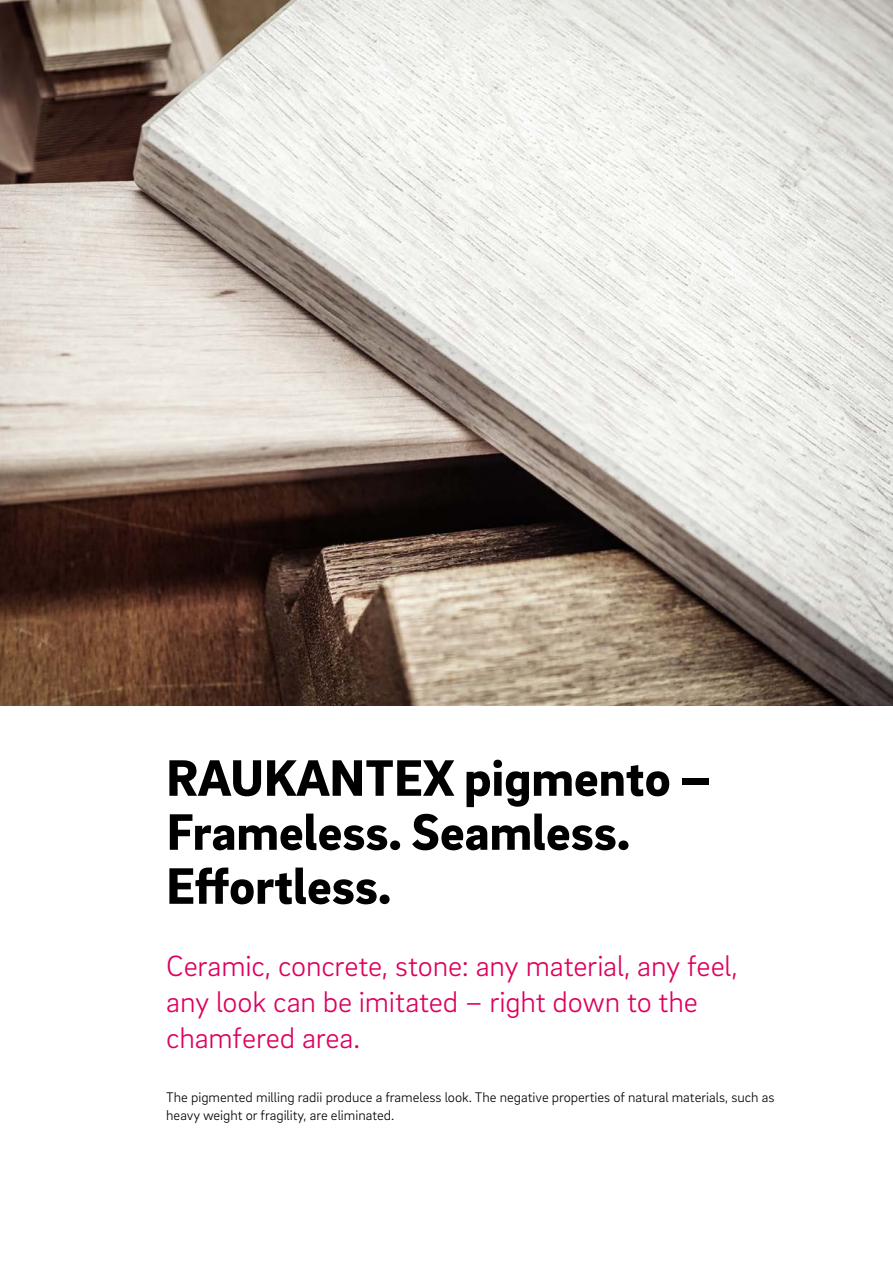
<style>
.page{position:relative;width:893px;height:1263px;background:#fff}
.page>*{position:absolute;margin:0;border:0;box-sizing:border-box;transform-origin:0 0}
._01__Headline_-_35pt_-_left_-_black{font:900 52.5px/54px "Brix Sans";color:#000}
._11__Highlighter_-_20pt_-_black_-_left{font:300 30px/36px "Brix Sans";letter-spacing:-.005em;color:#dd005f}
._16__Body_text_-_9_5pt{font:300 14.25px/18px "Brix Sans";color:#000}
</style>
<div class="page">
<img style="left:0;top:0;width:893px;height:706px">
<p class="_01__Headline_-_35pt_-_left_-_black" style="left:166px;top:748px;width:547px">RAUKANTEX pigmento –<br>Frameless. Seamless.<br>Effortless.</p>
<p class="_11__Highlighter_-_20pt_-_black_-_left" style="left:166px;top:946px;width:573px">Ceramic, concrete, stone: any material, any feel, any look can be imitated – right down to the chamfered area.</p>
<p class="_16__Body_text_-_9_5pt" style="left:166px;top:1087px;width:610px">The pigmented milling radii produce a frameless look. The negative properties of natural materials, such as heavy weight or fragility, are eliminated.</p>
</div>
